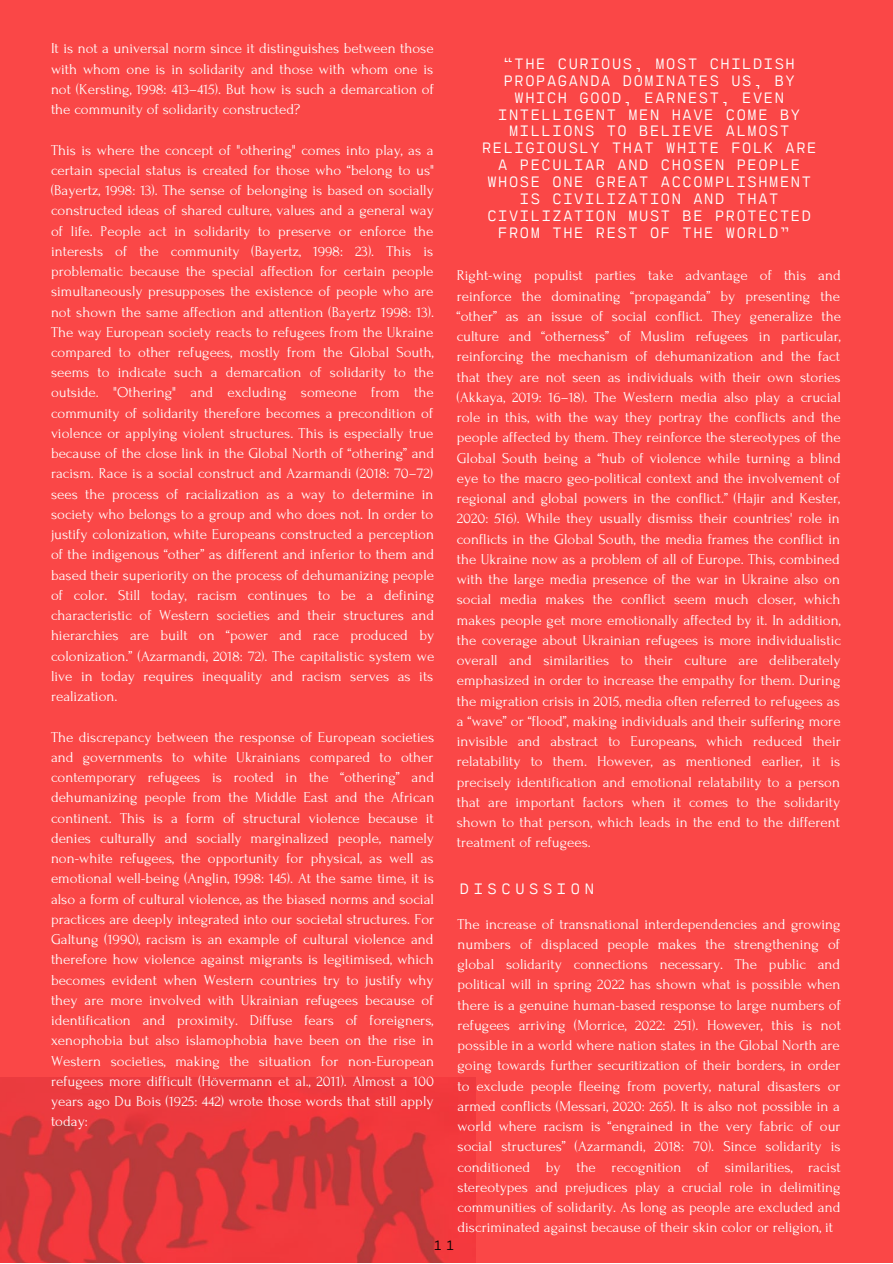
<style>
.page{position:relative;width:893px;height:1264px;background:#fff}
.page>*{position:absolute;margin:0;border:0;box-sizing:border-box;transform-origin:0 0}
.t1{font:15px/20.2px "Forum";color:#fff;text-align:justify}
.t2{font:15px "Cartograph Mono CF";letter-spacing:.11em;color:#fff}
.t3{font:15px "Cartograph Mono CF";letter-spacing:.31em;color:#fff}
.t4{font:13.5px "Cartograph Mono CF";color:#000}
</style>
<div class="page">
<div style="left:0;top:0;width:892px;height:1262px;background:#fa4747"></div>
<img style="left:0;top:1077px;width:475px;height:185px">
<p class="t1" style="left:51px;top:39px;width:384px">It is not a universal norm since it distinguishes between those with whom one is in solidarity and those with whom one is not (Kersting, 1998: 413–415). But how is such a demarcation of the community of solidarity constructed?</p>
<p class="t1" style="left:51px;top:140px;width:385px">This is where the concept of "othering" comes into play, as a certain special status is created for those who “belong to us" (Bayertz, 1998: 13). The sense of belonging is based on socially constructed ideas of shared culture, values and a general way of life. People act in solidarity to preserve or enforce the interests of the community (Bayertz, 1998: 23). This is problematic because the special affection for certain people simultaneously presupposes the existence of people who are not shown the same affection and attention (Bayertz 1998: 13).<br>The way European society reacts to refugees from the Ukraine compared to other refugees, mostly from the Global South, seems to indicate such a demarcation of solidarity to the outside. "Othering" and excluding someone from the community of solidarity therefore becomes a precondition of violence or applying violent structures. This is especially true because of the close link in the Global North of “othering” and racism. Race is a social construct and Azarmandi (2018: 70–72) sees the process of racialization as a way to determine in society who belongs to a group and who does not. In order to justify colonization, white Europeans constructed a perception of the indigenous “other” as different and inferior to them and based their superiority on the process of dehumanizing people of color. Still today, racism continues to be a defining characteristic of Western societies and their structures and hierarchies are built on “power and race produced by colonization.” (Azarmandi, 2018: 72). The capitalistic system we live in today requires inequality and racism serves as its realization.</p>
<p class="t1" style="left:51px;top:727px;width:385px">The discrepancy between the response of European societies and governments to white Ukrainians compared to other contemporary refugees is rooted in the “othering” and dehumanizing people from the Middle East and the African continent. This is a form of structural violence because it denies culturally and socially marginalized people, namely non-white refugees, the opportunity for physical, as well as emotional well-being (Anglin, 1998: 145). At the same time, it is also a form of cultural violence, as the biased norms and social practices are deeply integrated into our societal structures. For Galtung (1990), racism is an example of cultural violence and therefore how violence against migrants is legitimised, which becomes evident when Western countries try to justify why they are more involved with Ukrainian refugees because of identification and proximity. Diffuse fears of foreigners, xenophobia but also islamophobia have been on the rise in Western societies, making the situation for non-European refugees more difficult (Hövermann et al., 2011). Almost a 100 years ago Du Bois (1925: 442) wrote those words that still apply today:</p>
<p class="t2" style="left:503px;top:54px;width:292px">“THE CURIOUS, MOST CHILDISH</p>
<p class="t2" style="left:503px;top:71px;width:292px">PROPAGANDA DOMINATES US, BY</p>
<p class="t2" style="left:514px;top:88px;width:271px">WHICH GOOD, EARNEST, EVEN</p>
<p class="t2" style="left:498px;top:104px;width:303px">INTELLIGENT MEN HAVE COME BY</p>
<p class="t2" style="left:509px;top:121px;width:282px">MILLIONS TO BELIEVE ALMOST</p>
<p class="t2" style="left:482px;top:138px;width:336px">RELIGIOUSLY THAT WHITE FOLK ARE</p>
<p class="t2" style="left:498px;top:155px;width:303px">A PECULIAR AND CHOSEN PEOPLE</p>
<p class="t2" style="left:487px;top:172px;width:325px">WHOSE ONE GREAT ACCOMPLISHMENT</p>
<p class="t2" style="left:520px;top:189px;width:260px">IS CIVILIZATION AND THAT</p>
<p class="t2" style="left:487px;top:206px;width:325px">CIVILIZATION MUST BE PROTECTED</p>
<p class="t2" style="left:498px;top:222px;width:292px">FROM THE REST OF THE WORLD”</p>
<p class="t1" style="left:456px;top:266px;width:386px">Right-wing populist parties take advantage of this and reinforce the dominating “propaganda” by presenting the “other” as an issue of social conflict. They generalize the culture and “otherness” of Muslim refugees in particular, reinforcing the mechanism of dehumanization and the fact that they are not seen as individuals with their own stories (Akkaya, 2019: 16–18). The Western media also play a crucial role in this, with the way they portray the conflicts and the people affected by them. They reinforce the stereotypes of the Global South being a “hub of violence while turning a blind eye to the macro geo-political context and the involvement of regional and global powers in the conflict.” (Hajir and Kester, 2020: 516). While they usually dismiss their countries' role in conflicts in the Global South, the media frames the conflict in the Ukraine now as a problem of all of Europe. This, combined with the large media presence of the war in Ukraine also on social media makes the conflict seem much closer, which makes people get more emotionally affected by it. In addition, the coverage about Ukrainian refugees is more individualistic overall and similarities to their culture are deliberately emphasized in order to increase the empathy for them. During the migration crisis in 2015, media often referred to refugees as a “wave” or “flood”, making individuals and their suffering more invisible and abstract to Europeans, which reduced their relatability to them. However, as mentioned earlier, it is precisely identification and emotional relatability to a person that are important factors when it comes to the solidarity shown to that person, which leads in the end to the different treatment of refugees.</p>
<p class="t3" style="left:460px;top:879px;width:135px">DISCUSSION</p>
<p class="t1" style="left:457px;top:914px;width:385px">The increase of transnational interdependencies and growing numbers of displaced people makes the strengthening of global solidarity connections necessary. The public and political will in spring 2022 has shown what is possible when there is a genuine human-based response to large numbers of refugees arriving (Morrice, 2022: 251). However, this is not possible in a world where nation states in the Global North are going towards further securitization of their borders, in order to exclude people fleeing from poverty, natural disasters or armed conflicts (Messari, 2020: 265). It is also not possible in a world where racism is “engrained in the very fabric of our social structures” (Azarmandi, 2018: 70). Since solidarity is conditioned by the recognition of similarities, racist stereotypes and prejudices play a crucial role in delimiting communities of solidarity. As long as people are excluded and discriminated against because of their skin color or religion, it</p>
<p class="t4" style="left:433px;top:1236px;width:22px">1 1</p>
</div>
